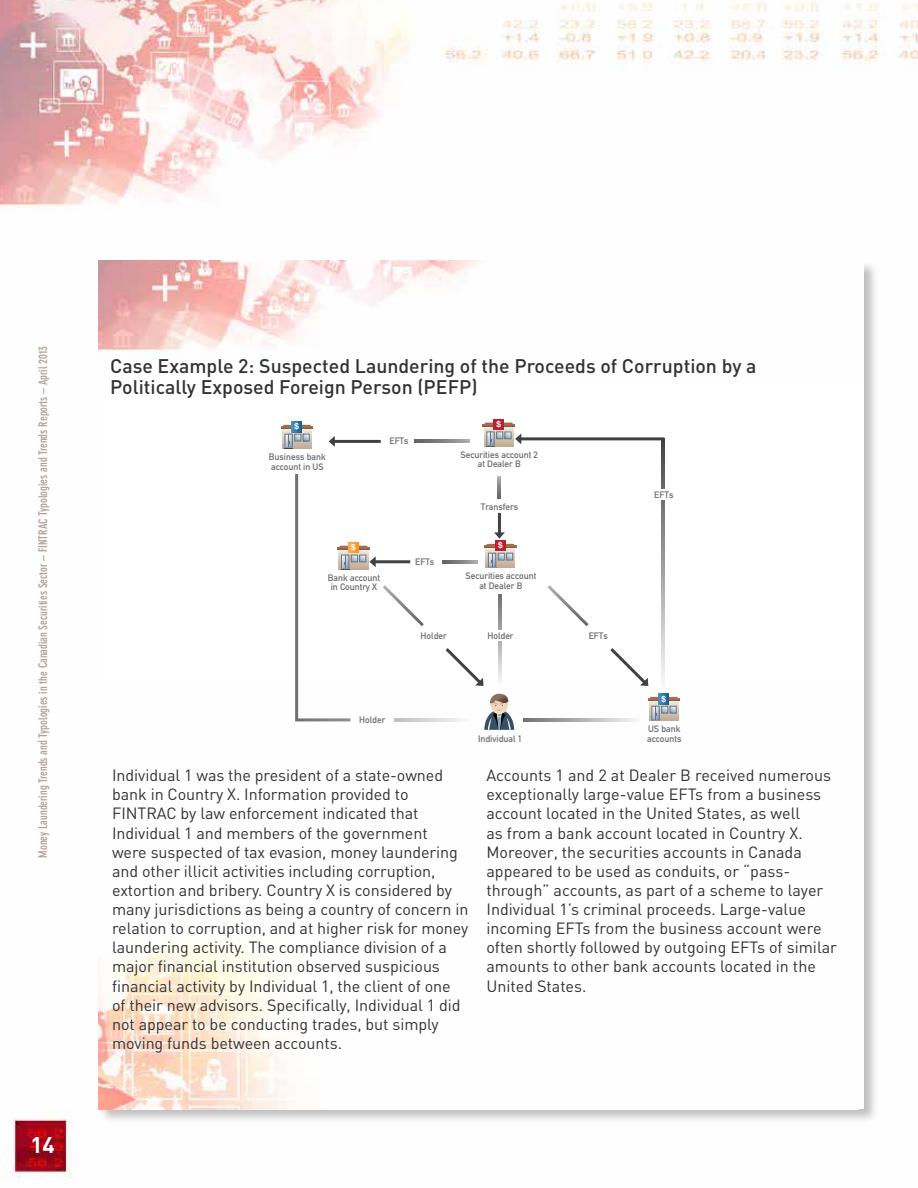
<style>
.page{position:relative;width:918px;height:1188px;background:#fff}
.page>*{position:absolute;margin:0;border:0;box-sizing:border-box;transform-origin:0 0}
.t1{font:700 22.5px "DIN";color:#fff}
.t2{font:500 19.5px/21px "DIN";color:#333232}
.t3{font:16.2px/19px "DIN";letter-spacing:-.005em;color:#333232}
.t4{font:700 condensed 11.7px "DIN Neuzeit Grotesk";color:#b29e97}
.t5{font:9.3px/9.3px "DIN Mittelschrift";color:#6d6e71;text-align:center}
.t6{font:700 8.1px "Helvetica Neue";color:#fff}
</style>
<div class="page">
<img style="left:0;top:0;width:918px;height:1179px">
<div style="left:98px;top:260px;width:781px;height:864px;background:#000;opacity:.25"></div>
<div style="left:100px;top:261px;width:764px;height:848px;background:#fff"></div>
<img style="left:98px;top:680px;width:582px;height:429px">
<img style="left:98px;top:260px;width:764px;height:124px">
<svg style="left:484px;top:694px;width:30px;height:36px"></svg>
<svg style="left:610px;top:648px;width:38px;height:38px"></svg>
<svg style="left:548px;top:585px;width:41px;height:41px"></svg>
<svg style="left:446px;top:648px;width:38px;height:38px"></svg>
<svg style="left:498px;top:477px;width:3px;height:21px"></svg>
<svg style="left:329px;top:436px;width:52px;height:11px"></svg>
<svg style="left:415px;top:440px;width:55px;height:3px"></svg>
<svg style="left:442px;top:560px;width:35px;height:3px"></svg>
<hr style="left:648px;top:699px;width:32px;height:2px;background:#966348">
<svg style="left:649px;top:694px;width:29px;height:27px"></svg>
<hr style="left:281px;top:427px;width:32px;height:2px;background:#956247">
<svg style="left:282px;top:422px;width:30px;height:27px"></svg>
<svg style="left:486px;top:548px;width:29px;height:20px"></svg>
<svg style="left:486px;top:513px;width:29px;height:33px"></svg>
<svg style="left:485px;top:546px;width:31px;height:2px"></svg>
<div style="left:495px;top:541px;width:10px;height:10px;background:#be1e2d"></div>
<svg style="left:488px;top:553px;width:25px;height:15px"></svg>
<svg style="left:484px;top:426px;width:29px;height:20px"></svg>
<svg style="left:484px;top:423px;width:29px;height:1px"></svg>
<hr style="left:483px;top:424px;width:32px;height:2px;background:#a16a4e">
<div style="left:493px;top:419px;width:11px;height:11px;background:#be1e2d"></div>
<svg style="left:486px;top:432px;width:178px;height:15px"></svg>
<svg style="left:661px;top:439px;width:3px;height:49px"></svg>
<svg style="left:661px;top:500px;width:3px;height:189px"></svg>
<svg style="left:523px;top:718px;width:118px;height:3px"></svg>
<svg style="left:295px;top:474px;width:129px;height:247px"></svg>
<svg style="left:394px;top:718px;width:76px;height:3px"></svg>
<svg style="left:499px;top:595px;width:3px;height:35px"></svg>
<svg style="left:499px;top:642px;width:3px;height:42px"></svg>
<p class="t4" style="left:36px;top:858px;width:513px;rotate:-90deg">Money Laundering Trends and Typologies in the Canadian Securities Sector – FINTRAC Typologies and Trends Reports – April 2013</p>
<h1 class="t1" style="left:30px;top:1130px;width:26px">14</h1>
<p class="t2" style="left:110px;top:354px;width:648px">Case Example 2: Suspected Laundering of the Proceeds of Corruption by a<br>Politically Exposed Foreign Person (PEFP)</p>
<p class="t6" style="left:295px;top:419px;width:6px">$</p>
<p class="t6" style="left:497px;top:417px;width:6px">$</p>
<p class="t5" style="left:390px;top:436px;width:21px">EFTs</p>
<p class="t5" style="left:269px;top:452px;width:59px;text-align:left">Business bank account in US</p>
<p class="t5" style="left:461px;top:450px;width:79px">Securities account 2 at Dealer B</p>
<p class="t5" style="left:481px;top:502px;width:39px">Transfers</p>
<p class="t6" style="left:351px;top:540px;width:6px">$</p>
<p class="t6" style="left:498px;top:538px;width:6px">$</p>
<p class="t5" style="left:415px;top:557px;width:21px">EFTs</p>
<p class="t5" style="left:328px;top:573px;width:54px">Bank account in Country X</p>
<p class="t5" style="left:465px;top:571px;width:72px">Securities account at Dealer B</p>
<p class="t5" style="left:421px;top:631px;width:28px">Holder</p>
<p class="t5" style="left:488px;top:631px;width:28px">Holder</p>
<p class="t5" style="left:589px;top:631px;width:21px">EFTs</p>
<p class="t5" style="left:359px;top:715px;width:28px">Holder</p>
<p class="t5" style="left:478px;top:734px;width:46px">Individual 1</p>
<p class="t5" style="left:654px;top:490px;width:21px">EFTs</p>
<p class="t6" style="left:662px;top:691px;width:6px">$</p>
<p class="t5" style="left:647px;top:724px;width:36px;text-align:left">US bank accounts</p>
<p class="t3" style="left:112px;top:766px;width:358px">Individual 1 was the president of a state-owned bank in Country X. Information provided to FINTRAC by law enforcement indicated that Individual 1 and members of the government<br>were suspected of tax evasion, money laundering and other illicit activities including corruption, extortion and bribery. Country X is considered by many jurisdictions as being a country of concern in relation to corruption, and at higher risk for money laundering activity. The compliance division of a major financial institution observed suspicious financial activity by Individual 1, the client of one<br>of their new advisors. Specifically, Individual 1 did not appear to be conducting trades, but simply moving funds between accounts.</p>
<p class="t3" style="left:486px;top:766px;width:352px">Accounts 1 and 2 at Dealer B received numerous exceptionally large-value EFTs from a business account located in the United States, as well<br>as from a bank account located in Country X.<br>Moreover, the securities accounts in Canada appeared to be used as conduits, or “pass&shy;through” accounts, as part of a scheme to layer Individual 1’s criminal proceeds. Large-value incoming EFTs from the business account were often shortly followed by outgoing EFTs of similar amounts to other bank accounts located in the United States.</p>
</div>
